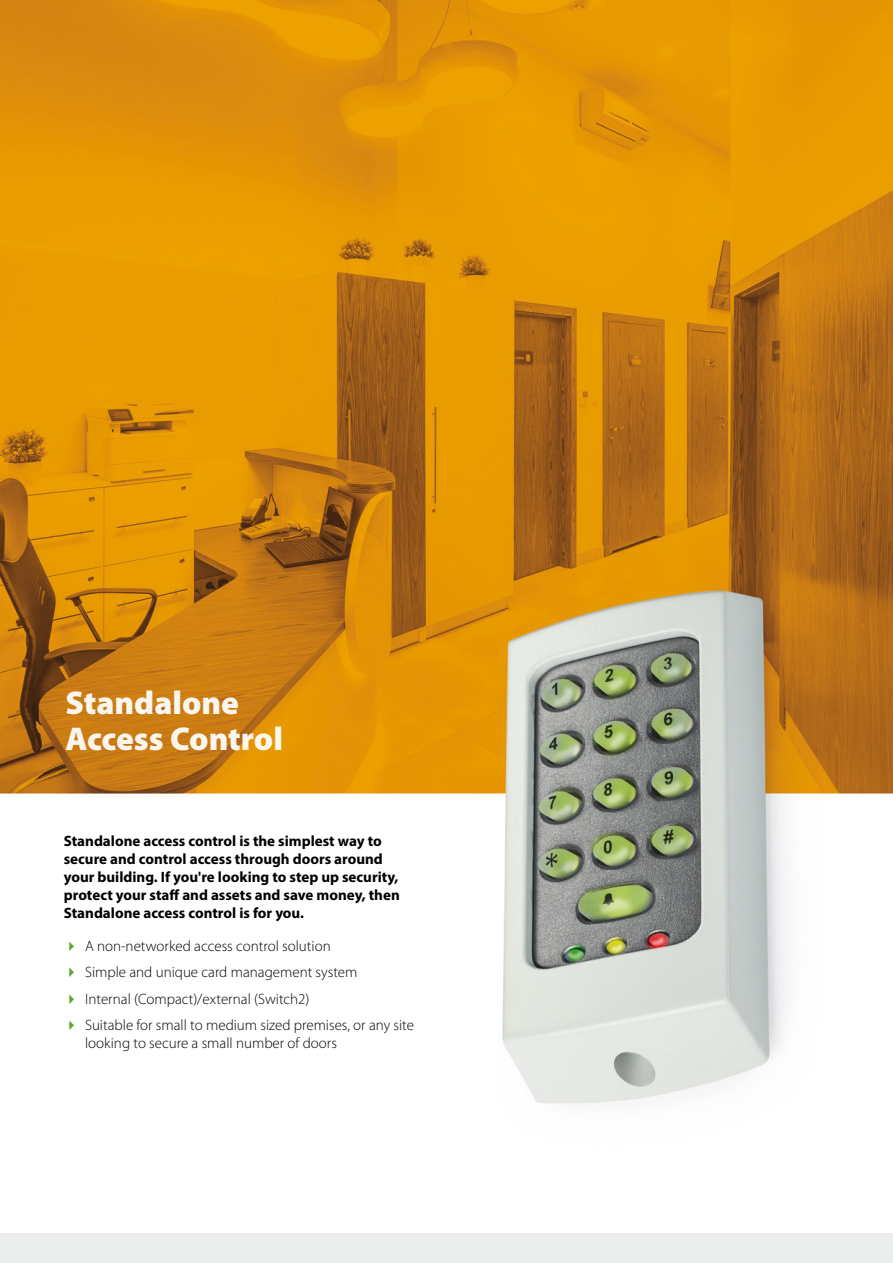
<style>
.page{position:relative;width:893px;height:1263px;background:#fff}
.page>*{position:absolute;margin:0;border:0;box-sizing:border-box;transform-origin:0 0}
.t1{font:900 33px/36px "Myriad Pro";color:#fff}
.t2{font:700 15px/18px "Myriad Pro";color:#000}
.t3{font:300 15px/26.5px "Myriad Pro";color:#000}
</style>
<div class="page">
<img style="left:0;top:0;width:893px;height:1234px">
<div style="left:0;top:1234px;width:893px;height:29px;background:#eceded"></div>
<svg style="left:69px;top:941px;width:5px;height:10px"></svg>
<svg style="left:69px;top:968px;width:5px;height:9px"></svg>
<svg style="left:69px;top:994px;width:5px;height:10px"></svg>
<svg style="left:69px;top:1021px;width:5px;height:9px"></svg>
<h1 class="t1" style="left:65px;top:683px;width:219px">Standalone<br>Access Control</h1>
<p class="t2" style="left:64px;top:831px;width:337px">Standalone access control is the simplest way to secure and control access through doors around your building. If you're looking to step up security, protect your staff and assets and save money, then Standalone access control is for you.</p>
<p class="t3" style="left:85px;top:932px;width:331px">A non-networked access control solution<br>Simple and unique card management system<br>Internal (Compact)/external (Switch2)<br>Suitable for small to medium sized premises, or any site</p>
<p class="t3" style="left:85px;top:1030px;width:253px">looking to secure a small number of doors</p>
</div>
